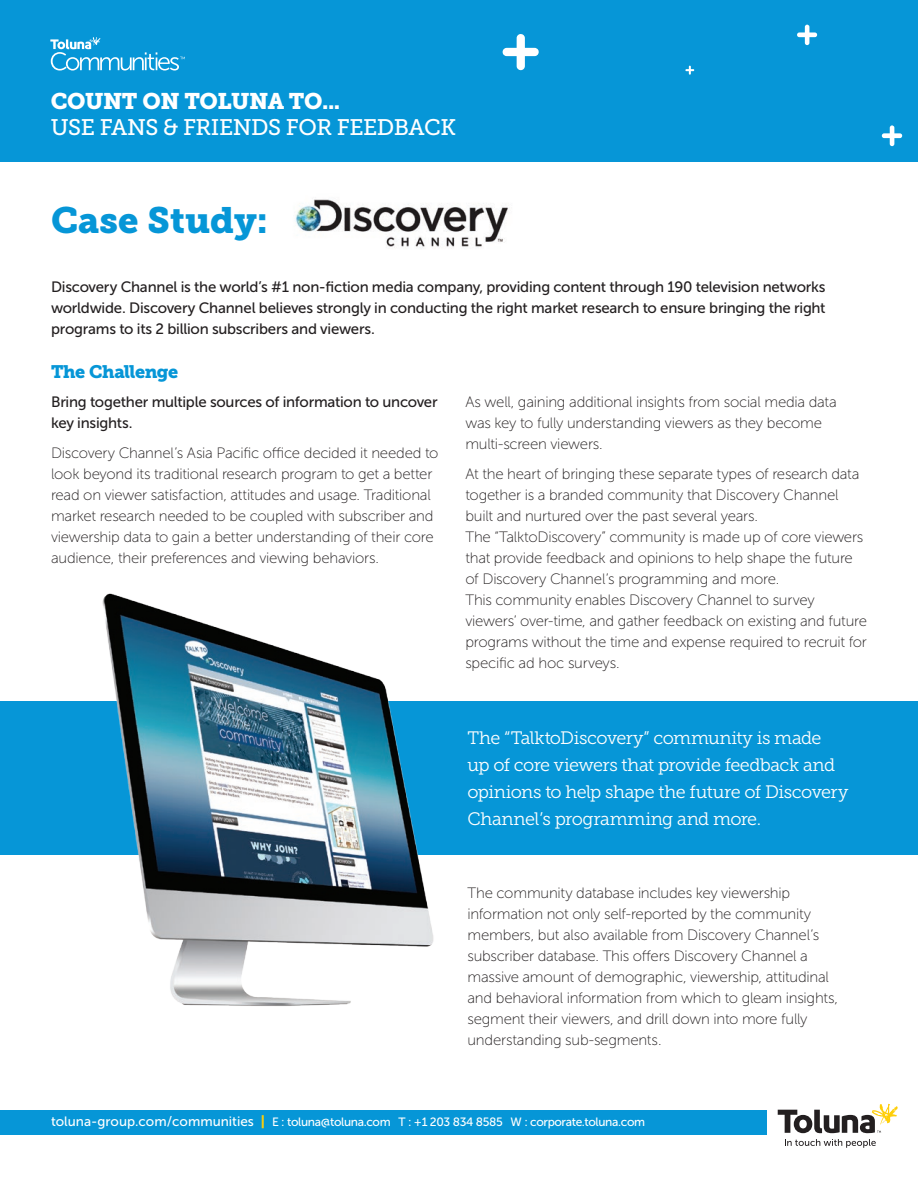
<style>
.page{position:relative;width:918px;height:1188px;background:#fff}
.page>*{position:absolute;margin:0;border:0;box-sizing:border-box;transform-origin:0 0}
.t1{font:36.45px "Museo Slab 900";color:#0696d7}
.t2{font:22.5px "Museo Slab 500";letter-spacing:-.02em;color:#fff}
.t3{font:22.5px "Museo Slab 900";letter-spacing:-.02em;color:#fff}
.t4{font:18px/27px "Museo Slab 300";letter-spacing:-.03em;color:#fff}
.t5{font:18px "Museo Slab 900";letter-spacing:-.03em;color:#0696d7}
.t6{font:15px/21px "Museo Sans 100";letter-spacing:-.015em;color:#231f20}
.t7{font:15px/21px "Museo Sans 500";letter-spacing:-.02em;color:#231f20;text-align:justify}
.t8{font:12px "Museo Sans 500";letter-spacing:-.03em;color:#fff}
.s1{font-size:13.5px}
.s2{font-family:"Museo Sans 900";font-size:13.5px;color:#fece08}
</style>
<div class="page">
<div style="left:0;top:0;width:918px;height:162px;background:#0696d7"></div>
<svg style="left:502px;top:34px;width:37px;height:37px"></svg>
<svg style="left:797px;top:24px;width:21px;height:21px"></svg>
<svg style="left:685px;top:66px;width:9px;height:9px"></svg>
<svg style="left:881px;top:125px;width:22px;height:21px"></svg>
<div style="left:0;top:1110px;width:766px;height:24px;background:#0696d7"></div>
<svg style="left:778px;top:1104px;width:120px;height:29px"></svg>
<svg style="left:785px;top:1139px;width:91px;height:9px"></svg>
<svg style="left:50px;top:37px;width:135px;height:34px"></svg>
<div style="left:0;top:701px;width:918px;height:154px;background:#0696d7"></div>
<img style="left:295px;top:199px;width:213px;height:49px">
<img style="left:102px;top:593px;width:332px;height:413px">
<h2 class="t3" style="left:51px;top:88px;width:291px">COUNT ON TOLUNA TO...</h2>
<h2 class="t2" style="left:51px;top:115px;width:407px">USE FANS &amp; FRIENDS FOR FEEDBACK</h2>
<h1 class="t1" style="left:51px;top:199px;width:218px">Case Study:</h1>
<p class="t7" style="left:51px;top:276px;width:776px">Discovery Channel is the world’s #1 non-fiction media company, providing content through 190 television networks worldwide. Discovery Channel believes strongly in conducting the right market research to ensure bringing the right programs to its 2 billion subscribers and viewers.</p>
<p class="t5" style="left:51px;top:361px;width:129px">The Challenge</p>
<p class="t7" style="left:51px;top:392px;width:388px">Bring together multiple sources of information to uncover key insights.</p>
<p class="t6" style="left:51px;top:442px;width:389px">Discovery Channel’s Asia Pacific office decided it needed to look beyond its traditional research program to get a better read on viewer satisfaction, attitudes and usage. Traditional market research needed to be coupled with subscriber and viewership data to gain a better understanding of their core audience, their preferences and viewing behaviors.</p>
<p class="t6" style="left:465px;top:392px;width:373px">As well, gaining additional insights from social media data was key to fully understanding viewers as they become multi-screen viewers.</p>
<p class="t6" style="left:465px;top:463px;width:403px">At the heart of bringing these separate types of research data together is a branded community that Discovery Channel built and nurtured over the past several years.<br>The “TalktoDiscovery” community is made up of core viewers that provide feedback and opinions to help shape the future of Discovery Channel’s programming and more.<br>This community enables Discovery Channel to survey viewers’ over-time, and gather feedback on existing and future programs without the time and expense required to recruit for specific ad hoc surveys.</p>
<p class="t4" style="left:468px;top:725px;width:382px">The “TalktoDiscovery” community is made<br>up of core viewers that provide feedback and opinions to help shape the future of Discovery Channel’s programming and more.</p>
<p class="t6" style="left:468px;top:882px;width:372px">The community database includes key viewership information not only self-reported by the community members, but also available from Discovery Channel’s subscriber database. This offers Discovery Channel a massive amount of demographic, viewership, attitudinal and behavioral information from which to gleam insights, segment their viewers, and drill down into more fully understanding sub-segments.</p>
<p class="t8" style="left:51px;top:1115px;width:596px"><span class="s1">toluna-group.com/communities</span> <span class="s2">|</span> E : toluna@toluna.com T : +1 203 834 8585 W : corporate.toluna.com</p>
</div>
